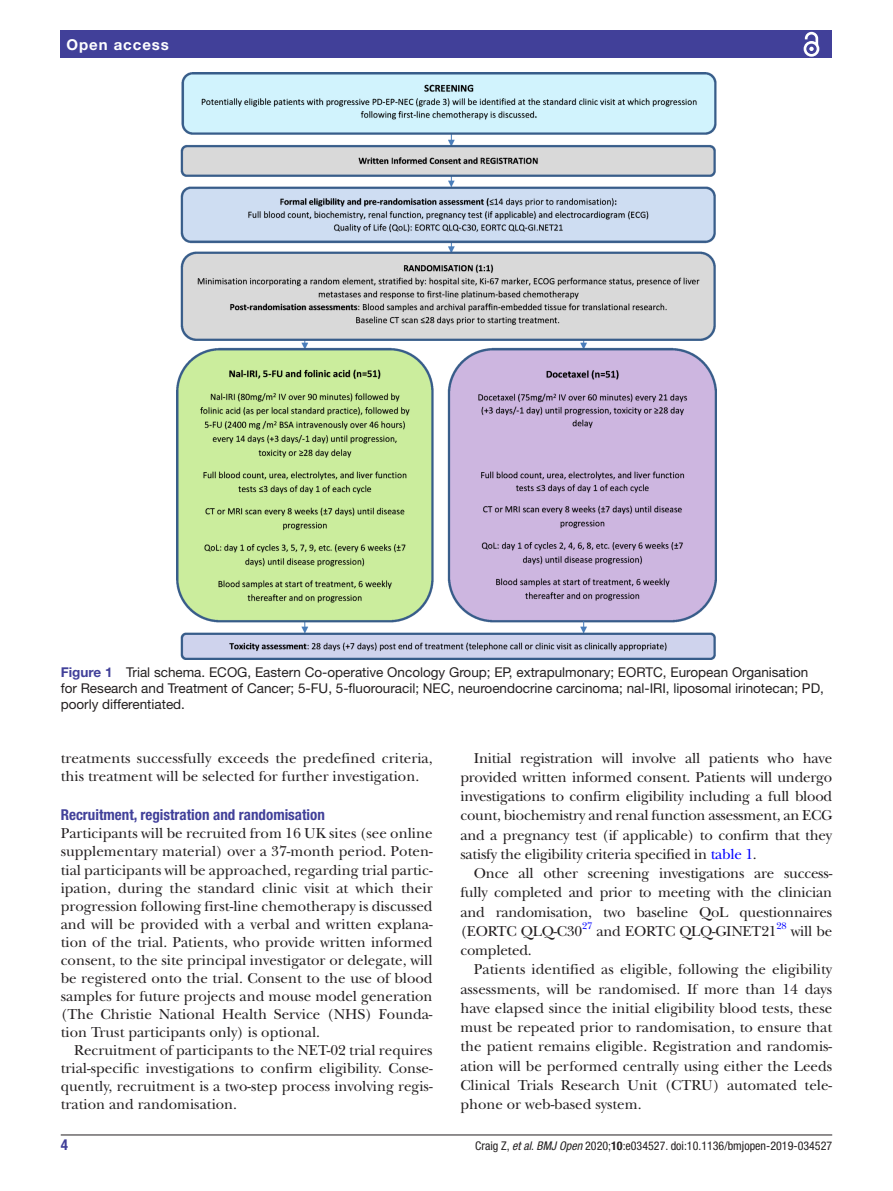
<style>
.page{position:relative;width:893px;height:1191px;background:#fff}
.page>*{position:absolute;margin:0;border:0;box-sizing:border-box;transform-origin:0 0}
.t1{font:15px/18px "New Baskerville";color:#231f20;text-align:justify}
.t2{font:700 condensed 15px "Helvetica Neue LT Std";color:#414099}
.t3{font:700 15px "Helvetica Neue LT Std";letter-spacing:.065em;color:#fff}
.t4{font:13.5px/16.2px "Helvetica Neue LT Std";color:#231f20}
.t5{font:condensed 12px "Helvetica Neue LT Std";color:#231f20}
.t6{font:9.9px "New Baskerville";color:#00f}
.s1{font-weight:700;color:#414099}
.s2{color:#00f}
.s3{font-style:italic}
.s4{font-weight:700}
</style>
<div class="page">
<hr style="left:61px;top:1134px;width:771px;height:1px;background:#231f20">
<div style="left:61px;top:31px;width:771px;height:27px;background:#414099"></div>
<svg style="left:803px;top:31px;width:17px;height:26px"></svg>
<img style="left:176px;top:73px;width:540px;height:586px">
<p class="t3" style="left:66px;top:35px;width:104px">Open access</p>
<p class="t4" style="left:61px;top:664px;width:765px"><span class="s1">Figure 1</span> Trial schema. ECOG, Eastern Co-operative Oncology Group; EP, extrapulmonary; EORTC, European Organisation for Research and Treatment of Cancer; 5-FU, 5-fluorouracil; NEC, neuroendocrine carcinoma; nal-IRI, liposomal irinotecan; PD, poorly differentiated.</p>
<p class="t1" style="left:61px;top:749px;width:373px">treatments successfully exceeds the predefined criteria, this treatment will be selected for further investigation.</p>
<p class="t2" style="left:61px;top:806px;width:266px">Recruitment, registration and randomisation</p>
<p class="t1" style="left:61px;top:824px;width:373px">Participants will be recruited from 16 UK sites (see online supplementary material) over a 37-month period. Poten&shy;tial participants will be approached, regarding trial partic&shy;ipation, during the standard clinic visit at which their progression following first-line chemotherapy is discussed and will be provided with a verbal and written explana&shy;tion of the trial. Patients, who provide written informed consent, to the site principal investigator or delegate, will be registered onto the trial. Consent to the use of blood samples for future projects and mouse model generation (The Christie National Health Service (NHS) Founda&shy;tion Trust participants only) is optional.</p>
<p class="t1" style="left:61px;top:1041px;width:373px;text-indent:14px">Recruitment of participants to the NET-02 trial requires trial-specific investigations to confirm eligibility. Conse&shy;quently, recruitment is a two-step process involving regis&shy;tration and randomisation.</p>
<p class="t1" style="left:460px;top:748px;width:373px;line-height:19.2px;text-indent:13px">Initial registration will involve all patients who have provided written informed consent. Patients will undergo investigations to confirm eligibility including a full blood count, biochemistry and renal function assessment, an ECG and a pregnancy test (if applicable) to confirm that they satisfy the eligibility criteria specified in <span class="s2">table 1</span>.</p>
<p class="t1" style="left:460px;top:863px;width:373px;line-height:19.2px;text-indent:13px">Once all other screening investigations are success&shy;fully completed and prior to meeting with the clinician and randomisation, two baseline QoL questionnaires (EORTC QLQ-C30<sup>27</sup> and EORTC QLQ-GINET21</p>
<p class="t6" style="left:776px;top:920px;width:12px">28</p>
<p class="t1" style="left:791px;top:922px;width:43px">will be</p>
<p class="t1" style="left:460px;top:941px;width:73px">completed.</p>
<p class="t1" style="left:474px;top:960px;width:360px">Patients identified as eligible, following the eligibility</p>
<p class="t1" style="left:460px;top:979px;width:373px">assessments, will be randomised. If more than 14 days</p>
<p class="t1" style="left:460px;top:999px;width:373px">have elapsed since the initial eligibility blood tests, these</p>
<p class="t1" style="left:460px;top:1018px;width:373px">must be repeated prior to randomisation, to ensure that</p>
<p class="t1" style="left:460px;top:1037px;width:373px">the patient remains eligible. Registration and randomis-</p>
<p class="t1" style="left:460px;top:1056px;width:373px">ation will be performed centrally using either the Leeds</p>
<p class="t1" style="left:460px;top:1076px;width:373px">Clinical Trials Research Unit (CTRU) automated tele-</p>
<p class="t1" style="left:460px;top:1095px;width:183px">phone or web-based system.</p>
<p class="t2" style="left:61px;top:1135px;width:9px">4</p>
<p class="t5" style="left:475px;top:1138px;width:358px">Craig Z, <span class="s3">et al</span>. <span class="s3">BMJ Open</span> 2020;<span class="s4">10</span>:e034527. doi:10.1136/bmjopen-2019-034527</p>
</div>
